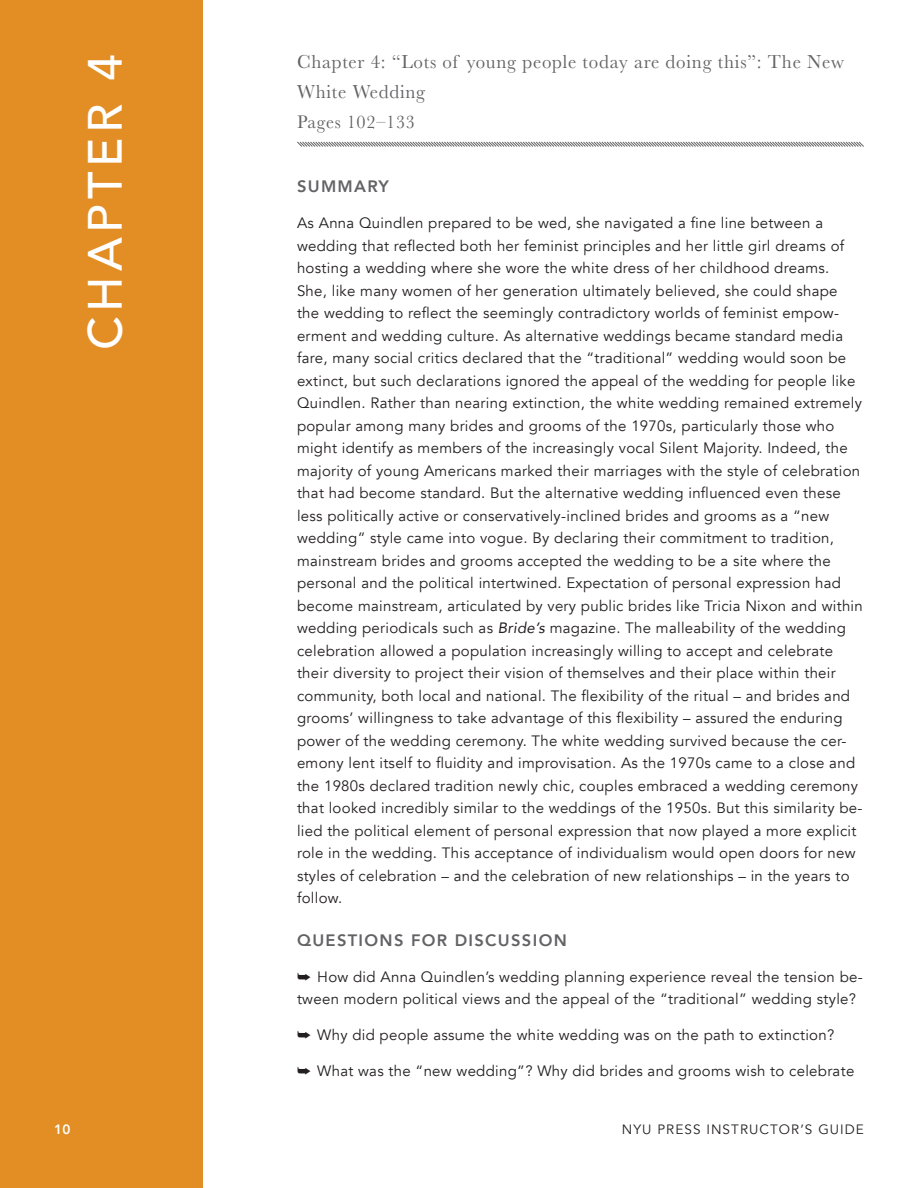
<style>
.page{position:relative;width:918px;height:1188px;background:#fff}
.page>*{position:absolute;margin:0;border:0;box-sizing:border-box;transform-origin:0 0}
.t1{font:500 48px "Avenir";letter-spacing:.1em;color:#fff}
.t2{font:19.5px/30px "Baskerville";letter-spacing:.04em;color:#636366}
.t3{font:18.9px "Baskerville";letter-spacing:.04em;color:#636366}
.t4{font:800 16.5px "Avenir";letter-spacing:.08em;color:#636366}
.t5{font:15px/22.5px "Avenir";letter-spacing:.02em;color:#231f20}
.t6{font:13.5px "Avenir";letter-spacing:.08em;color:#231f20}
.t7{font:800 13.5px "Avenir";color:#fff}
.s1{font-style:italic}
</style>
<div class="page">
<svg style="left:297px;top:141px;width:567px;height:6px"></svg>
<div style="left:0;top:0;width:202px;height:1188px;background:#e28e25"></div>
<h1 class="t1" style="left:64px;top:350px;width:298px;rotate:-90deg">CHAPTER 4</h1>
<h2 class="t2" style="left:297px;top:47px;width:548px">Chapter 4: “Lots of young people today are doing this”: The New<br>White Wedding</h2>
<p class="t3" style="left:297px;top:110px;width:119px">Pages 102–133</p>
<p class="t4" style="left:297px;top:173px;width:93px">SUMMARY</p>
<p class="t5" style="left:297px;top:212px;width:567px">As Anna Quindlen prepared to be wed, she navigated a fine line between a wedding that reflected both her feminist principles and her little girl dreams of hosting a wedding where she wore the white dress of her childhood dreams.<br>She, like many women of her generation ultimately believed, she could shape the wedding to reflect the seemingly contradictory worlds of feminist empow&shy;erment and wedding culture. As alternative weddings became standard media fare, many social critics declared that the “traditional” wedding would soon be extinct, but such declarations ignored the appeal of the wedding for people like Quindlen. Rather than nearing extinction, the white wedding remained extremely popular among many brides and grooms of the 1970s, particularly those who might identify as members of the increasingly vocal Silent Majority. Indeed, the majority of young Americans marked their marriages with the style of celebration that had become standard. But the alternative wedding influenced even these less politically active or conservatively-inclined brides and grooms as a “new wedding” style came into vogue. By declaring their commitment to tradition, mainstream brides and grooms accepted the wedding to be a site where the personal and the political intertwined. Expectation of personal expression had become mainstream, articulated by very public brides like Tricia Nixon and within wedding periodicals such as <span class="s1">Bride’s</span> magazine. The malleability of the wedding celebration allowed a population increasingly willing to accept and celebrate their diversity to project their vision of themselves and their place within their community, both local and national. The flexibility of the ritual – and brides and grooms’ willingness to take advantage of this flexibility – assured the enduring power of the wedding ceremony. The white wedding survived because the cer&shy;emony lent itself to fluidity and improvisation. As the 1970s came to a close and the 1980s declared tradition newly chic, couples embraced a wedding ceremony that looked incredibly similar to the weddings of the 1950s. But this similarity be&shy;lied the political element of personal expression that now played a more explicit role in the wedding. This acceptance of individualism would open doors for new styles of celebration – and the celebration of new relationships – in the years to follow.</p>
<p class="t4" style="left:297px;top:927px;width:271px">QUESTIONS FOR DISCUSSION</p>
<p class="t5" style="left:297px;top:966px;width:567px">➥ How did Anna Quindlen’s wedding planning experience reveal the tension be&shy;tween modern political views and the appeal of the “traditional” wedding style?</p>
<p class="t5" style="left:297px;top:1024px;width:539px">➥ Why did people assume the white wedding was on the path to extinction?</p>
<p class="t5" style="left:297px;top:1060px;width:559px">➥ What was the “new wedding”? Why did brides and grooms wish to celebrate</p>
<p class="t7" style="left:54px;top:1119px;width:18px">10</p>
<p class="t6" style="left:622px;top:1121px;width:244px">NYU PRESS INSTRUCTOR’S GUIDE</p>
</div>
